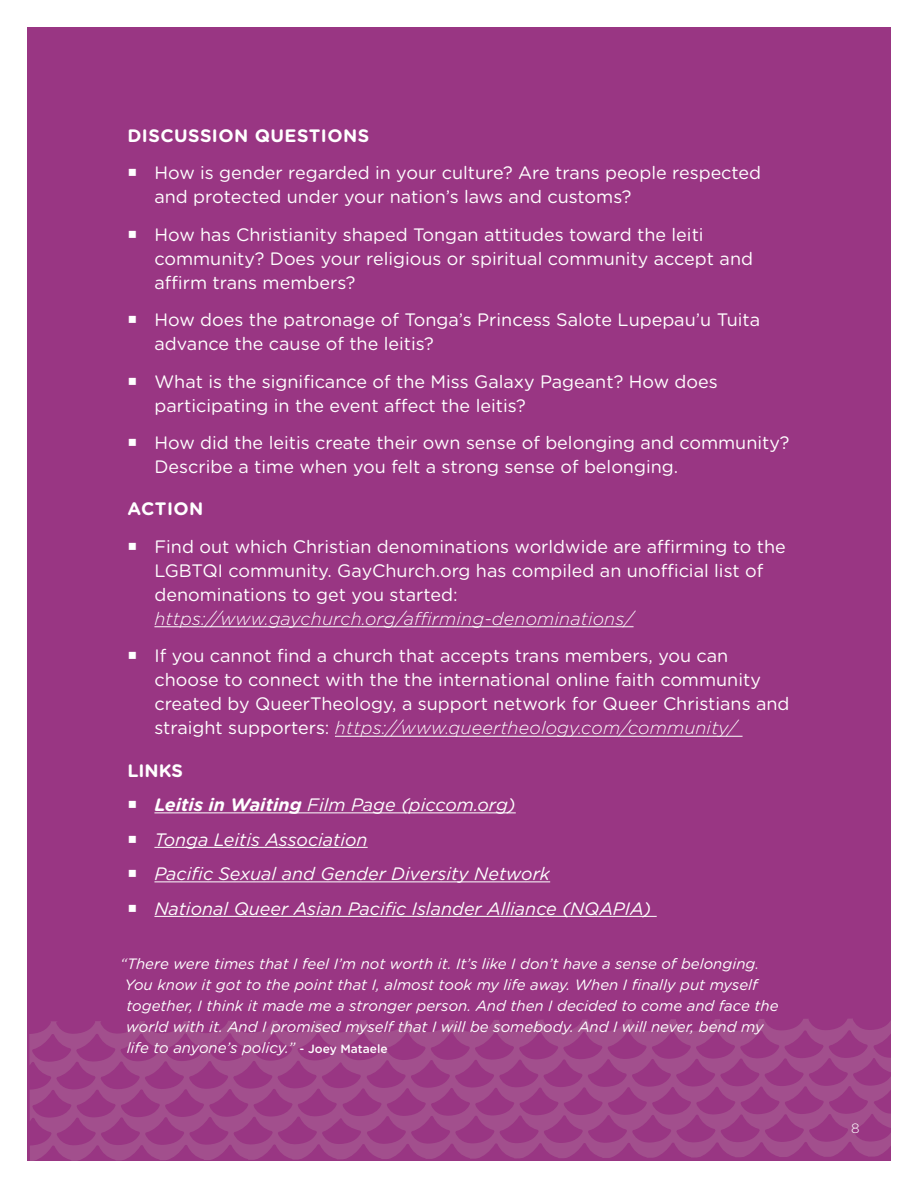
<style>
.page{position:relative;width:918px;height:1188px;background:#fff}
.page>*{position:absolute;margin:0;border:0;box-sizing:border-box;transform-origin:0 0}
.t1{font:18px/24px "Gotham Rounded";color:#fff}
.t2{font:italic 18px/34.5px "Gotham Rounded";color:#fff}
.t3{font:italic 300 18px "Gotham Rounded";letter-spacing:.01em;color:#fff}
.t4{font:700 18px "Gotham Rounded";letter-spacing:.025em;color:#fff}
.t5{font:italic 15px/21px "Gotham Rounded";color:#fff}
.t6{font:300 13.5px "Gotham Rounded";color:#fff}
.s1{font-weight:300;font-style:italic}
.s2{font-weight:700;font-style:normal}
.s3{font-weight:700}
.s4{font-weight:500;font-style:normal;font-size:12px}
</style>
<div class="page">
<div style="left:27px;top:27px;width:864px;height:1134px;background:#993683"></div>
<svg style="left:29px;top:1019px;width:862px;height:142px"></svg>
<hr style="left:154px;top:626px;width:480px;height:1px;background:#fff">
<hr style="left:335px;top:736px;width:408px;height:1px;background:#fff">
<hr style="left:154px;top:812px;width:362px;height:1px;background:#fff">
<hr style="left:154px;top:847px;width:214px;height:1px;background:#fff">
<hr style="left:154px;top:881px;width:396px;height:1px;background:#fff">
<hr style="left:154px;top:916px;width:503px;height:1px;background:#fff">
<p class="t4" style="left:127px;top:122px;width:243px">DISCUSSION QUESTIONS</p>
<p class="t1" style="left:154px;top:160px;width:608px">How is gender regarded in your culture? Are trans people respected and protected under your nation’s laws and customs?</p>
<p class="t1" style="left:154px;top:222px;width:600px">How has Christianity shaped Tongan attitudes toward the leiti community? Does your religious or spiritual community accept and affirm trans members?</p>
<p class="t1" style="left:154px;top:307px;width:607px">How does the patronage of Tonga’s Princess Salote Lupepau’u Tuita advance the cause of the leitis?</p>
<p class="t1" style="left:154px;top:369px;width:565px">What is the significance of the Miss Galaxy Pageant? How does participating in the event affect the leitis?</p>
<p class="t1" style="left:154px;top:430px;width:637px">How did the leitis create their own sense of belonging and community?<br>Describe a time when you felt a strong sense of belonging.</p>
<p class="t4" style="left:127px;top:496px;width:78px">ACTION</p>
<p class="t1" style="left:154px;top:534px;width:633px">Find out which Christian denominations worldwide are affirming to the<br>LGBTQI community. GayChurch.org has compiled an unofficial list of denominations to get you started:</p>
<p class="t3" style="left:154px;top:607px;width:481px">https://www.gaychurch.org/affirming-denominations/</p>
<p class="t1" style="left:154px;top:643px;width:637px">If you cannot find a church that accepts trans members, you can choose to connect with the the international online faith community created by QueerTheology, a support network for Queer Christians and straight supporters: <span class="s1">https://www.queertheology.com/community/</span></p>
<p class="t2" style="left:154px;top:752px;width:498px;text-indent:-27px"><span class="s2">LINKS<br></span><span class="s3">Leitis in Waiting</span> Film Page (piccom.org)<br>Tonga Leitis Association<br>Pacific Sexual and Gender Diversity Network<br>National Queer Asian Pacific Islander Alliance (NQAPIA)</p>
<p class="t5" style="left:125px;top:953px;width:655px;text-indent:-5px">“There were times that I feel I’m not worth it. It’s like I don’t have a sense of belonging.<br>You know it got to the point that I, almost took my life away. When I finally put myself together, I think it made me a stronger person. And then I decided to come and face the world with it. And I promised myself that I will be somebody. And I will never, bend my life to anyone’s policy.” <span class="s4">- Joey Mataele</span></p>
<p class="t6" style="left:851px;top:1119px;width:10px">8</p>
</div>
